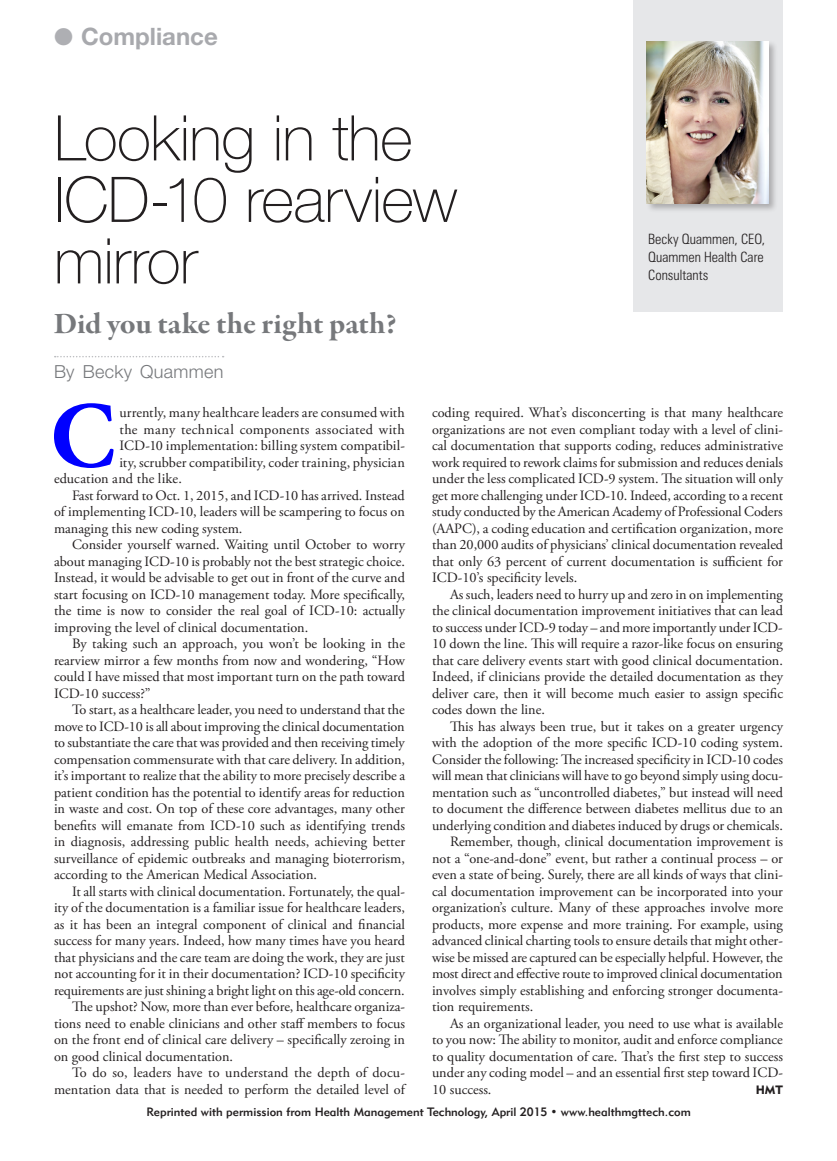
<style>
.page{position:relative;width:837px;height:1161px;background:#fff}
.page>*{position:absolute;margin:0;border:0;box-sizing:border-box;transform-origin:0 0}
.FIRST_PARAGRAPH_DROP{font:700 93.6px "Adobe Garamond Pro";color:#00f}
.HEADLINE{font:100 63px/61.5px "Helvetica Neue LT Std";letter-spacing:-.01em;color:#231f20}
.DECK_2013{font:30px "Garamond Premr Pro Bd Subh";letter-spacing:-.005em;color:#76787b;scale:1.05 1}
.BAR{font:700 24px "Helvetica Neue LT Std";color:#a8a9ad}
.BY_LINE{font:300 18px "Helvetica Neue LT Std";letter-spacing:.02em;color:#76787b}
.BODY_TEXT{font:14.25px/16.5px "Adobe Garamond Pro";color:#231f20;text-align:justify}
.FIRST_PARAGRAPH_DROP-2{font:14.25px "Adobe Garamond Pro";letter-spacing:.01em;color:#231f20}
.PHOTO_RSLead{font:300 condensed 14.25px/18px "Zurich BT";color:#231f20;text-align:justify}
.t1{font:12px "Geometric 415 BT Medium A";color:#231f20}
.BODY_TEXT-2{font:12px "Geometric 415 BT Black A";color:#231f20}
.s1{color:#aeafb3}
</style>
<div class="page">
<div style="left:634px;top:0;width:149px;height:312px;background:#e6e7e9"></div>
<div style="left:646px;top:40px;width:133px;height:174px;background:#231f20;opacity:.3"></div>
<img style="left:647px;top:41px;width:121px;height:162px">
<svg style="left:55px;top:356px;width:169px;height:1px"></svg>
<p class="BAR" style="left:54px;top:22px;width:165px"><span class="s1">●</span> Compliance</p>
<p class="HEADLINE" style="left:54px;top:107px;width:405px">Looking in the<br>ICD-10 rearview mirror</p>
<p class="DECK_2013" style="left:54px;top:306px;width:328px">Did you take the right path?</p>
<p class="BY_LINE" style="left:54px;top:360px;width:171px">By Becky Quammen</p>
<p class="PHOTO_RSLead" style="left:648px;top:230px;width:118px">Becky Quammen, CEO, Quammen Health Care Consultants</p>
<p class="FIRST_PARAGRAPH_DROP" style="left:50px;top:382px;width:66px">C</p>
<p class="FIRST_PARAGRAPH_DROP-2" style="left:119px;top:404px;width:287px">urrently, many healthcare leaders are consumed with</p>
<p class="FIRST_PARAGRAPH_DROP-2" style="left:119px;top:420px;width:287px">the many technical components associated with</p>
<p class="FIRST_PARAGRAPH_DROP-2" style="left:119px;top:437px;width:287px">ICD-10 implementation: billing system compatibil-</p>
<p class="FIRST_PARAGRAPH_DROP-2" style="left:119px;top:453px;width:287px">ity, scrubber compatibility, coder training, physician</p>
<p class="FIRST_PARAGRAPH_DROP-2" style="left:54px;top:470px;width:129px">education and the like.</p>
<p class="BODY_TEXT" style="left:54px;top:487px;width:352px;text-indent:18px">Fast forward to Oct. 1, 2015, and ICD-10 has arrived. Instead of implementing ICD-10, leaders will be scampering to focus on managing this new coding system.</p>
<p class="BODY_TEXT" style="left:54px;top:537px;width:353px;text-indent:18px">Consider yourself warned. Waiting until October to worry about managing ICD-10 is probably not the best strategic choice.<br>Instead, it would be advisable to get out in front of the curve and start focusing on ICD-10 management today. More specifically, the time is now to consider the real goal of ICD-10: actually improving the level of clinical documentation.</p>
<p class="BODY_TEXT" style="left:54px;top:636px;width:353px;text-indent:18px">By taking such an approach, you won’t be looking in the rearview mirror a few months from now and wondering, “How could I have missed that most important turn on the path toward ICD-10 success?”</p>
<p class="BODY_TEXT" style="left:54px;top:702px;width:353px;text-indent:18px">To start, as a healthcare leader, you need to understand that the move to ICD-10 is all about improving the clinical documentation to substantiate the care that was provided and then receiving timely compensation commensurate with that care delivery. In addition, it’s important to realize that the ability to more precisely describe a patient condition has the potential to identify areas for reduction in waste and cost. On top of these core advantages, many other benefits will emanate from ICD-10 such as identifying trends in diagnosis, addressing public health needs, achieving better surveillance of epidemic outbreaks and managing bioterrorism, according to the American Medical Association.</p>
<p class="BODY_TEXT" style="left:54px;top:883px;width:353px;text-indent:18px">It all starts with clinical documentation. Fortunately, the qual&shy;ity of the documentation is a familiar issue for healthcare leaders, as it has been an integral component of clinical and financial success for many years. Indeed, how many times have you heard that physicians and the care team are doing the work, they are just not accounting for it in their documentation? ICD-10 specificity requirements are just shining a bright light on this age-old concern.</p>
<p class="BODY_TEXT" style="left:54px;top:999px;width:353px;text-indent:18px">The upshot? Now, more than ever before, healthcare organiza&shy;tions need to enable clinicians and other staff members to focus on the front end of clinical care delivery – specifically zeroing in on good clinical documentation.</p>
<p class="BODY_TEXT" style="left:54px;top:1065px;width:353px;text-align:right">To do so, leaders have to understand the depth of docu&shy;mentation data that is needed to perform the detailed level of</p>
<p class="BODY_TEXT" style="left:432px;top:405px;width:353px">coding required. What’s disconcerting is that many healthcare organizations are not even compliant today with a level of clini&shy;cal documentation that supports coding, reduces administrative work required to rework claims for submission and reduces denials under the less complicated ICD-9 system. The situation will only get more challenging under ICD-10. Indeed, according to a recent study conducted by the American Academy of Professional Coders (AAPC), a coding education and certification organization, more than 20,000 audits of physicians’ clinical documentation revealed that only 63 percent of current documentation is sufficient for ICD-10’s specificity levels.</p>
<p class="BODY_TEXT" style="left:432px;top:586px;width:353px;text-indent:18px">As such, leaders need to hurry up and zero in on implementing the clinical documentation improvement initiatives that can lead to success under ICD-9 today – and more importantly under ICD-10 down the line. This will require a razor-like focus on ensuring that care delivery events start with good clinical documentation.<br>Indeed, if clinicians provide the detailed documentation as they deliver care, then it will become much easier to assign specific codes down the line.</p>
<p class="BODY_TEXT" style="left:432px;top:718px;width:353px;text-indent:18px">This has always been true, but it takes on a greater urgency with the adoption of the more specific ICD-10 coding system.<br>Consider the following: The increased specificity in ICD-10 codes will mean that clinicians will have to go beyond simply using docu&shy;mentation such as “uncontrolled diabetes,” but instead will need to document the difference between diabetes mellitus due to an underlying condition and diabetes induced by drugs or chemicals.</p>
<p class="BODY_TEXT" style="left:432px;top:834px;width:353px;text-indent:18px">Remember, though, clinical documentation improvement is not a “one-and-done” event, but rather a continual process – or even a state of being. Surely, there are all kinds of ways that clini&shy;cal documentation improvement can be incorporated into your organization’s culture. Many of these approaches involve more products, more expense and more training. For example, using advanced clinical charting tools to ensure details that might other&shy;wise be missed are captured can be especially helpful. However, the most direct and effective route to improved clinical documentation involves simply establishing and enforcing stronger documenta&shy;tion requirements.</p>
<p class="BODY_TEXT" style="left:432px;top:1015px;width:353px;text-indent:18px">As an organizational leader, you need to use what is available to you now: The ability to monitor, audit and enforce compliance to quality documentation of care. That’s the first step to success under any coding model – and an essential first step toward ICD-10 success.</p>
<p class="BODY_TEXT-2" style="left:756px;top:1082px;width:29px">HMT</p>
<p class="t1" style="left:147px;top:1105px;width:546px">Reprinted with permission from Health Management Technology, April 2015 • www.healthmgttech.com</p>
</div>
